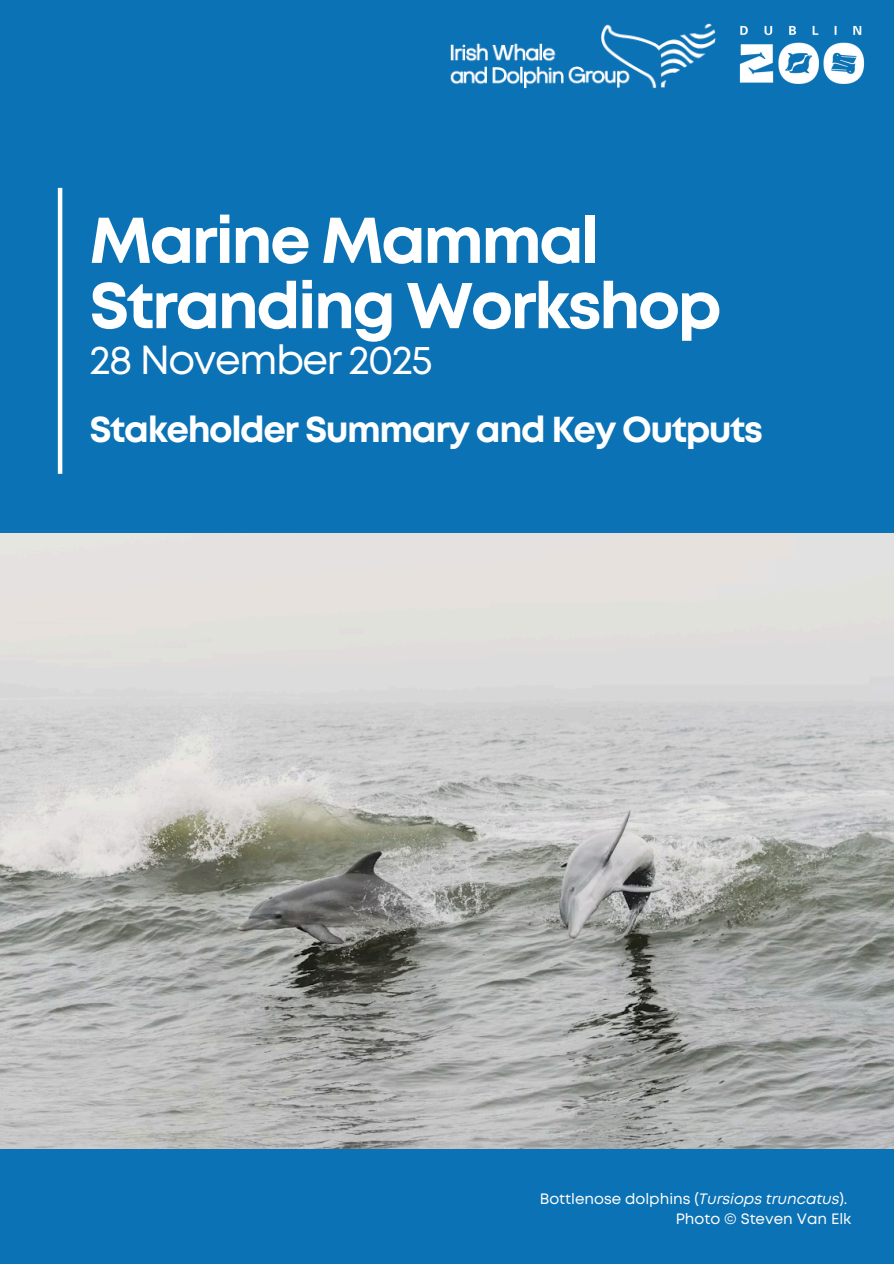
<style>
.page{position:relative;width:894px;height:1264px;background:#fff}
.page>*{position:absolute;margin:0;border:0;box-sizing:border-box;transform-origin:0 0}
.t1{font:700 64.5px/65.2px "Mont";letter-spacing:-.04em;color:#fff}
.t2{font:40.5px "Mont";letter-spacing:-.04em;color:#fff}
.t3{font:700 36px "Mont";letter-spacing:-.04em;color:#fff}
.t4{font:15px/20.2px "Mont";color:#fff;text-align:right}
.s1{font-style:italic}
</style>
<div class="page">
<div style="left:0;top:0;width:893px;height:1263px;background:#0b72b5"></div>
<img style="left:0;top:533px;width:893px;height:615px">
<hr style="left:58px;top:188px;width:4px;height:286px;background:#fff">
<img style="left:739px;top:25px;width:126px;height:59px">
<img style="left:450px;top:23px;width:266px;height:66px">
<h1 class="t1" style="left:89px;top:212px;width:633px">Marine Mammal<br>Stranding Workshop</h1>
<h2 class="t2" style="left:89px;top:345px;width:345px">28 November 2025</h2>
<h3 class="t3" style="left:89px;top:416px;width:675px">Stakeholder Summary and Key Outputs</h3>
<p class="t4" style="left:539px;top:1189px;width:313px">Bottlenose dolphins (<span class="s1">Tursiops truncatus</span>).<br>Photo © Steven Van Elk</p>
</div>
